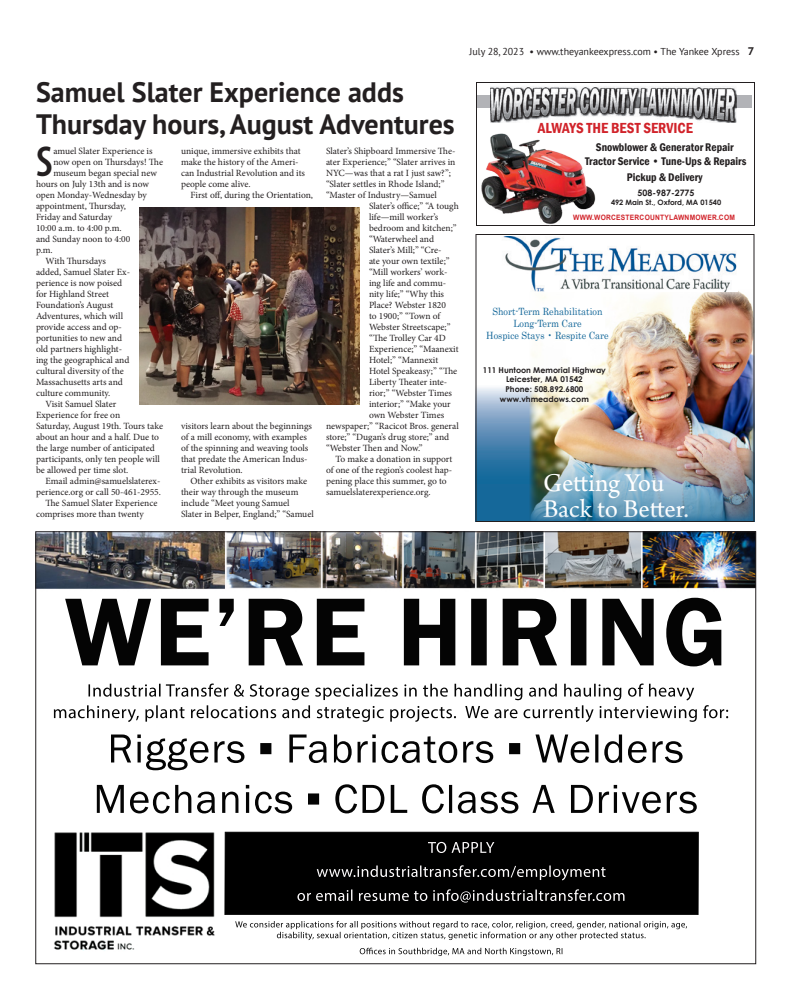
<style>
.page{position:relative;width:792px;height:1008px;background:#fff}
.page>*{position:absolute;margin:0;border:0;box-sizing:border-box;transform-origin:0 0}
.Body_Copy{font:600 condensed 43.5px "Myriad Pro";color:#231f20}
.Main_Head{font:700 28px/32px "PT Sans";color:#231f20}
.t1{font:27px/26.4px "Arno Pro";letter-spacing:-.005em;color:#fff}
.t2{font:600 condensed 15px "Franklin Gothic";color:#d1232a}
.t3{font:600 condensed 11.4px/13.7px "Franklin Gothic";color:#231f20;text-align:center}
.t4{font:10px/12px "Century";color:#15689a;text-align:center;scale:.9 1}
.t5{font:10px "PT Sans";color:#231f20}
.Body_Copy-2{font:9.5px/11px "Minion Pro";color:#231f20}
.t6{font:700 8.8px "Century Gothic";color:#231f20}
.t7{font:700 8px/9.6px "Century Gothic";color:#231f20;text-align:center}
.t8{font:700 7.4px/14.4px "Arial";letter-spacing:.035em;color:#d1232a;scale:.9 1}
.s1{font-family:"PT Sans Caption";font-weight:700;font-size:11px}
.s2{font-family:"Century Gothic";color:#231f20}
</style>
<div class="page">
<div style="left:476px;top:96px;width:275px;height:12px;background:#b2b3b7"></div>
<div style="left:476px;top:82px;width:279px;height:144px;border:1px solid #231f20"></div>
<img style="left:490px;top:86px;width:246px;height:36px">
<img style="left:479px;top:133px;width:117px;height:93px">
<svg style="left:478px;top:387px;width:52px;height:133px;background:#4f89b2"></svg>
<img style="left:530px;top:291px;width:222px;height:157px">
<img style="left:530px;top:448px;width:222px;height:72px">
<img style="left:504px;top:237px;width:233px;height:54px">
<div style="left:476px;top:234px;width:278px;height:288px;border:1px solid #231f20"></div>
<img style="left:38px;top:534px;width:716px;height:422px">
<img style="left:225px;top:832px;width:474px;height:83px">
<img style="left:140px;top:207px;width:220px;height:198px">
<p class="Main_Head" style="left:36px;top:76px;width:420px">Samuel Slater Experience adds<br>Thursday hours, August Adventures</p>
<p class="Body_Copy" style="left:36px;top:135px;width:18px">S</p>
<p class="Body_Copy-2" style="left:53px;top:146px;width:101px">amuel Slater Experience is</p>
<p class="Body_Copy-2" style="left:326px;top:146px;width:131px">Slater’s Shipboard Immersive The-</p>
<p class="Body_Copy-2" style="left:326px;top:157px;width:131px">ater Experience;” “Slater arrives in</p>
<p class="Body_Copy-2" style="left:326px;top:168px;width:127px">NYC—was that a rat I just saw?”;</p>
<p class="Body_Copy-2" style="left:326px;top:179px;width:120px">“Slater settles in Rhode Island;”</p>
<p class="Body_Copy-2" style="left:326px;top:190px;width:112px">“Master of Industry—Samuel</p>
<p class="Body_Copy-2" style="left:369px;top:201px;width:91px">Slater’s office;” “A tough</p>
<p class="Body_Copy-2" style="left:369px;top:212px;width:71px">life—mill worker’s</p>
<p class="Body_Copy-2" style="left:369px;top:223px;width:89px">bedroom and kitchen;”</p>
<p class="Body_Copy-2" style="left:369px;top:234px;width:67px">“Waterwheel and</p>
<p class="Body_Copy-2" style="left:369px;top:245px;width:74px">Slater’s Mill;” “Cre-</p>
<p class="Body_Copy-2" style="left:369px;top:256px;width:82px">ate your own textile;”</p>
<p class="Body_Copy-2" style="left:369px;top:267px;width:80px">“Mill workers’ work-</p>
<p class="Body_Copy-2" style="left:369px;top:278px;width:79px">ing life and commu-</p>
<p class="Body_Copy-2" style="left:369px;top:289px;width:77px">nity life;” “Why this</p>
<p class="Body_Copy-2" style="left:369px;top:300px;width:79px">Place? Webster 1820</p>
<p class="Body_Copy-2" style="left:369px;top:311px;width:73px">to 1900;” “Town of</p>
<p class="Body_Copy-2" style="left:369px;top:322px;width:83px">Webster Streetscape;”</p>
<p class="Body_Copy-2" style="left:369px;top:333px;width:78px">“The Trolley Car 4D</p>
<p class="Body_Copy-2" style="left:369px;top:344px;width:91px">Experience;” “Maanexit</p>
<p class="Body_Copy-2" style="left:369px;top:355px;width:71px">Hotel;” “Mannexit</p>
<p class="Body_Copy-2" style="left:369px;top:366px;width:90px">Hotel Speakeasy;” “The</p>
<p class="Body_Copy-2" style="left:369px;top:377px;width:80px">Liberty Theater inte-</p>
<p class="Body_Copy-2" style="left:369px;top:388px;width:85px">rior;” “Webster Times</p>
<p class="Body_Copy-2" style="left:369px;top:399px;width:83px">interior;” “Make your</p>
<p class="Body_Copy-2" style="left:369px;top:410px;width:77px">own Webster Times</p>
<p class="Body_Copy-2" style="left:326px;top:421px;width:134px">newspaper;” “Racicot Bros. general</p>
<p class="Body_Copy-2" style="left:326px;top:432px;width:125px">store;” “Dugan’s drug store;” and</p>
<p class="Body_Copy-2" style="left:326px;top:443px;width:98px">“Webster Then and Now.”</p>
<p class="Body_Copy-2" style="left:326px;top:454px;width:128px;text-indent:10px">To make a donation in support of one of the region’s coolest hap&shy;pening place this summer, go to samuelslaterexperience.org.</p>
<p class="Body_Copy-2" style="left:181px;top:146px;width:126px">unique, immersive exhibits that make the history of the Ameri&shy;can Industrial Revolution and its people come alive.</p>
<p class="Body_Copy-2" style="left:191px;top:190px;width:124px">First off, during the Orientation,</p>
<p class="Body_Copy-2" style="left:53px;top:157px;width:111px">now open on Thursdays! The</p>
<p class="Body_Copy-2" style="left:53px;top:168px;width:105px">museum began special new</p>
<p class="Body_Copy-2" style="left:36px;top:179px;width:115px">hours on July 13th and is now</p>
<p class="Body_Copy-2" style="left:36px;top:190px;width:112px">open Monday-Wednesday by</p>
<p class="Body_Copy-2" style="left:36px;top:201px;width:92px">appointment, Thursday,</p>
<p class="Body_Copy-2" style="left:36px;top:212px;width:78px">Friday and Saturday</p>
<p class="Body_Copy-2" style="left:36px;top:223px;width:87px">10:00 a.m. to 4:00 p.m.</p>
<p class="Body_Copy-2" style="left:36px;top:234px;width:96px">and Sunday noon to 4:00</p>
<p class="Body_Copy-2" style="left:36px;top:245px;width:18px">p.m.</p>
<p class="Body_Copy-2" style="left:36px;top:256px;width:96px;text-indent:10px">With Thursdays added, Samuel Slater Ex&shy;perience is now poised for Highland Street<br>Foundation’s August<br>Adventures, which will provide access and op&shy;portunities to new and old partners highlight&shy;ing the geographical and cultural diversity of the<br>Massachusetts arts and culture community.</p>
<p class="Body_Copy-2" style="left:36px;top:399px;width:129px;text-indent:10px">Visit Samuel Slater<br>Experience for free on<br>Saturday, August 19th. Tours take about an hour and a half. Due to the large number of anticipated participants, only ten people will be allowed per time slot.</p>
<p class="Body_Copy-2" style="left:36px;top:476px;width:127px;text-align:right">Email admin@samuelslaterex&shy;perience.org or call 50-461-2955.</p>
<p class="Body_Copy-2" style="left:36px;top:498px;width:123px;text-indent:10px">The Samuel Slater Experience comprises more than twenty</p>
<p class="Body_Copy-2" style="left:181px;top:421px;width:132px">visitors learn about the beginnings of a mill economy, with examples of the spinning and weaving tools that predate the American Indus&shy;trial Revolution.</p>
<p class="Body_Copy-2" style="left:181px;top:476px;width:134px;text-indent:10px">Other exhibits as visitors make their way through the museum include “Meet young Samuel<br>Slater in Belper, England;” “Samuel</p>
<p class="t5" style="left:469px;top:45px;width:286px">July 28, 2023 • www.theyankeexpress.com • The Yankee Xpress <span class="s1">7</span></p>
<p class="t2" style="left:538px;top:118px;width:157px">ALWAYS THE BEST SERVICE</p>
<p class="t3" style="left:585px;top:140px;width:163px">Snowblower &amp; Generator Repair<br>Tractor Service • Tune-Ups &amp; Repairs</p>
<p class="t3" style="left:627px;top:170px;width:77px">Pickup &amp; Delivery</p>
<p class="t6" style="left:638px;top:186px;width:58px">508-987-2775</p>
<p class="t8" style="left:573px;top:195px;width:181px;text-indent:38px"><span class="s2">492 Main St., Oxford, MA 01540<br></span>WWW.WORCESTERCOUNTYLAWNMOWER.COM</p>
<p class="t4" style="left:486px;top:304px;width:138px">Short-Term Rehabilitation<br>Long-Term Care<br>Hospice Stays • Respite Care</p>
<p class="t7" style="left:483px;top:365px;width:125px">111 Huntoon Memorial Highway<br>Leicester, MA 01542<br>Phone: 508.892.6800 www.vhmeadows.com</p>
<h3 class="t1" style="left:543px;top:471px;width:147px">Getting You<br>Back to Better.</h3>
</div>
